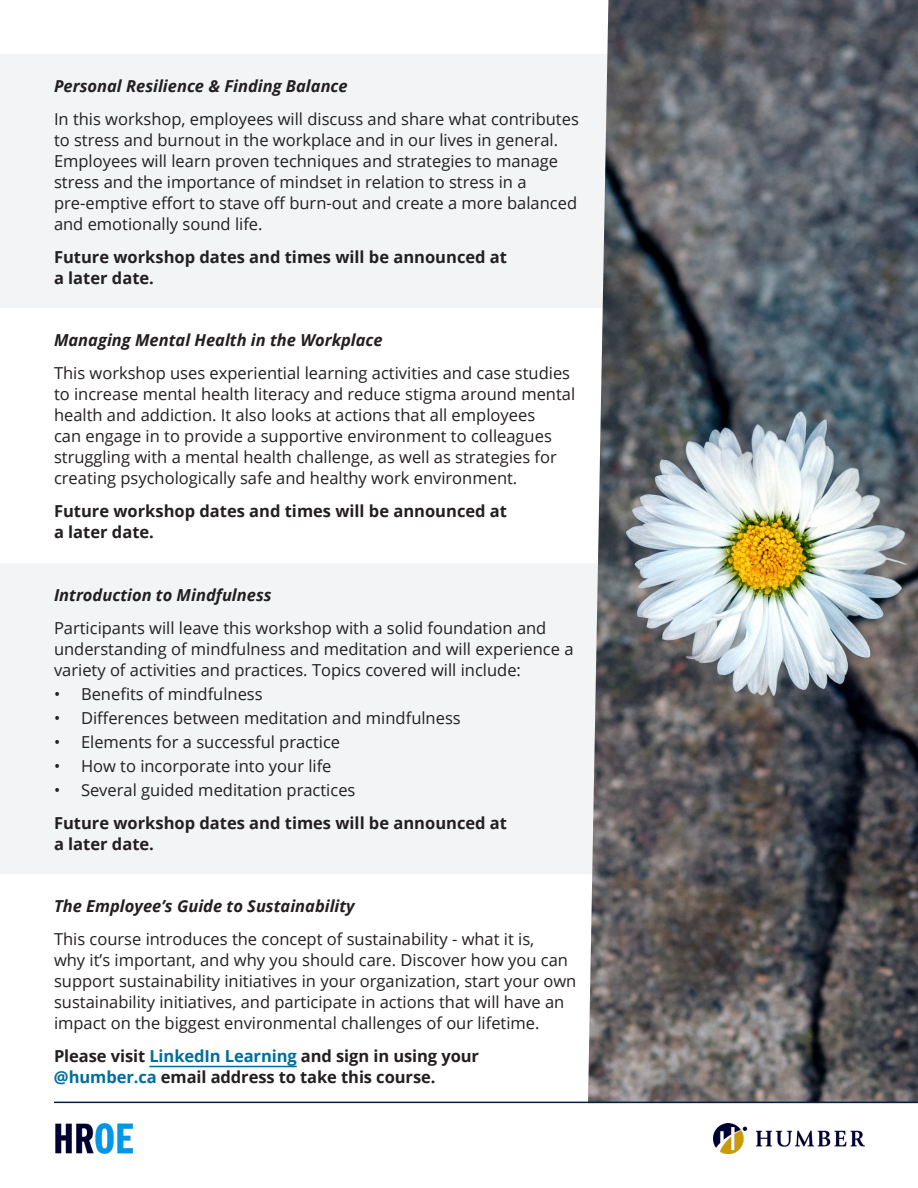
<style>
.page{position:relative;width:918px;height:1188px;background:#fff}
.page>*{position:absolute;margin:0;border:0;box-sizing:border-box;transform-origin:0 0}
.t1{font:16.5px/21px "Open Sans";color:#231f20}
.t2{font:700 16.5px/21px "Open Sans";color:#231f20}
.t3{font:italic 700 16.5px "Open Sans";color:#231f20}
.s1{color:#006d9c}
</style>
<div class="page">
<img style="left:55px;top:1124px;width:78px;height:29px">
<img style="left:714px;top:1123px;width:150px;height:30px">
<div style="left:0;top:54px;width:918px;height:254px;background:#f2f4f6"></div>
<div style="left:0;top:563px;width:918px;height:311px;background:#f2f4f6"></div>
<img style="left:588px;top:0;width:330px;height:1102px">
<hr style="left:54px;top:1102px;width:864px;height:1px;background:#051e41">
<hr style="left:149px;top:1066px;width:148px;height:1px;background:#006d9c">
<h3 class="t3" style="left:54px;top:74px;width:295px">Personal Resilience &amp; Finding Balance</h3>
<p class="t1" style="left:54px;top:108px;width:526px">In this workshop, employees will discuss and share what contributes to stress and burnout in the workplace and in our lives in general.<br>Employees will learn proven techniques and strategies to manage stress and the importance of mindset in relation to stress in a pre-emptive effort to stave off burn-out and create a more balanced and emotionally sound life.</p>
<p class="t2" style="left:54px;top:246px;width:455px">Future workshop dates and times will be announced at a later date.</p>
<h3 class="t3" style="left:54px;top:328px;width:330px">Managing Mental Health in the Workplace</h3>
<p class="t1" style="left:54px;top:362px;width:523px">This workshop uses experiential learning activities and case studies to increase mental health literacy and reduce stigma around mental health and addiction. It also looks at actions that all employees<br>can engage in to provide a supportive environment to colleagues struggling with a mental health challenge, as well as strategies for creating psychologically safe and healthy work environment.</p>
<p class="t2" style="left:54px;top:500px;width:455px">Future workshop dates and times will be announced at a later date.</p>
<h3 class="t3" style="left:54px;top:584px;width:219px">Introduction to Mindfulness</h3>
<p class="t1" style="left:54px;top:617px;width:521px">Participants will leave this workshop with a solid foundation and understanding of mindfulness and meditation and will experience a variety of activities and practices. Topics covered will include:</p>
<p class="t1" style="left:54px;top:683px;width:210px">• Benefits of mindfulness</p>
<p class="t1" style="left:54px;top:707px;width:408px">• Differences between meditation and mindfulness</p>
<p class="t1" style="left:54px;top:731px;width:288px">• Elements for a successful practice</p>
<p class="t1" style="left:54px;top:755px;width:279px">• How to incorporate into your life</p>
<p class="t1" style="left:54px;top:779px;width:303px">• Several guided meditation practices</p>
<p class="t2" style="left:54px;top:812px;width:455px">Future workshop dates and times will be announced at a later date.</p>
<h3 class="t3" style="left:54px;top:894px;width:302px">The Employee’s Guide to Sustainability</h3>
<p class="t1" style="left:54px;top:928px;width:524px">This course introduces the concept of sustainability - what it is,<br>why it’s important, and why you should care. Discover how you can support sustainability initiatives in your organization, start your own sustainability initiatives, and participate in actions that will have an impact on the biggest environmental challenges of our lifetime.</p>
<p class="t2" style="left:54px;top:1045px;width:427px">Please visit <span class="s1">LinkedIn Learning</span> and sign in using your <span class="s1">@humber.ca</span> email address to take this course.</p>
</div>
